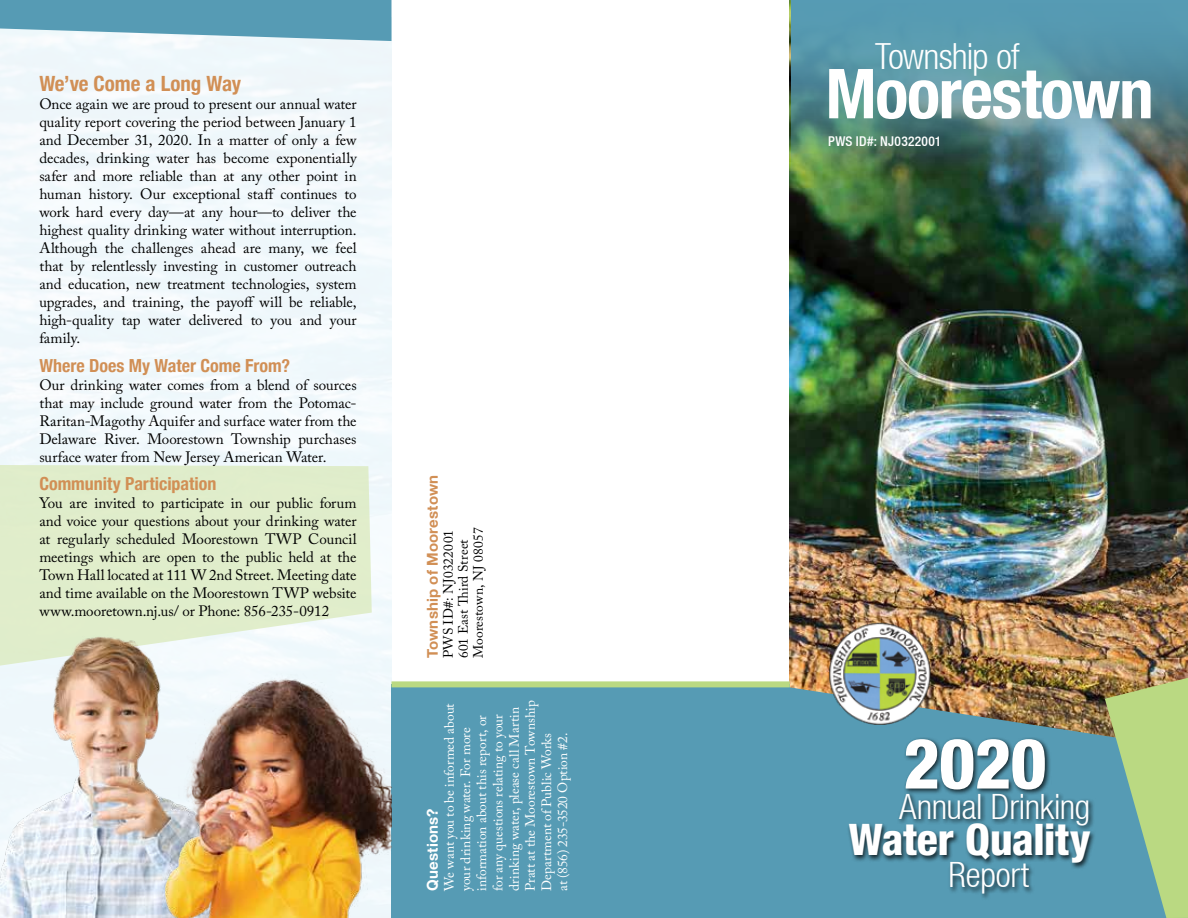
<style>
.page{position:relative;width:1188px;height:918px;background:#fff}
.page>*{position:absolute;margin:0;border:0;box-sizing:border-box;transform-origin:0 0}
.t1{font:800 condensed 69.75px "Helvetica Neue LT Std";color:#fff}
.t2{font:700 condensed 69px "Helvetica Neue";letter-spacing:-.02em;color:#fff}
.t3{font:800 condensed 43.65px "Helvetica Neue LT Std";letter-spacing:-.005em;color:#fff}
.t4{font:300 condensed 36px "Helvetica Neue LT";letter-spacing:-.025em;color:#fff}
.t5{font:300 condensed 34.95px "Helvetica Neue LT";letter-spacing:-.01em;color:#fff}
.t6{font:700 condensed 21px "Helvetica Neue";letter-spacing:-.005em;color:#d18f55}
.t7{font:700 condensed 18px "Helvetica Neue";color:#d18f55}
.t8{font:15px/18px "Adobe Caslon Pro";letter-spacing:-.005em;color:#000;text-align:justify}
.t9{font:700 15px "Helvetica Neue";letter-spacing:.01em;color:#d18f55}
.t10{font:700 15px "Helvetica Neue";letter-spacing:.015em;color:#fff}
.t11{font:13.5px/16.2px "Adobe Caslon Pro";color:#fff}
.t12{font:13.5px/15px "Adobe Caslon Pro";letter-spacing:.01em;color:#000}
.t13{font:500 condensed 13.5px "Helvetica Neue LT";letter-spacing:.02em;color:#fff}
</style>
<div class="page">
<img style="left:790px;top:0;width:398px;height:678px">
<svg style="left:0;top:0;width:392px;height:41px;background:#6da9be"></svg>
<svg style="left:392px;top:678px;width:796px;height:240px;background:#659fa8"></svg>
<svg style="left:0;top:465px;width:372px;height:193px;background:#e1edce"></svg>
<img style="left:791px;top:0;width:397px;height:174px">
<img style="left:0;top:623px;width:264px;height:295px">
<img style="left:154px;top:658px;width:238px;height:260px">
<div style="left:847px;top:737px;width:250px;height:163px;background:#000;opacity:.75"></div>
<img style="left:828px;top:623px;width:102px;height:102px">
<h3 class="t6" style="left:39px;top:67px;width:203px">We’ve Come a Long Way</h3>
<p class="t8" style="left:39px;top:95px;width:319px">Once again we are proud to present our annual water quality report covering the period between January 1 and December 31, 2020. In a matter of only a few decades, drinking water has become exponentially safer and more reliable than at any other point in human history. Our exceptional staff continues to work hard every day—at any hour—to deliver the highest quality drinking water without interruption.<br>Although the challenges ahead are many, we feel that by relentlessly investing in customer outreach and education, new treatment technologies, system upgrades, and training, the payoff will be reliable, high-quality tap water delivered to you and your family.</p>
<p class="t7" style="left:39px;top:350px;width:252px">Where Does My Water Come From?</p>
<p class="t8" style="left:39px;top:376px;width:319px">Our drinking water comes from a blend of sources that may include ground water from the Potomac-Raritan-Magothy Aquifer and surface water from the Delaware River. Moorestown Township purchases surface water from New Jersey American Water.</p>
<p class="t7" style="left:39px;top:469px;width:179px">Community Participation</p>
<p class="t8" style="left:39px;top:494px;width:319px">You are invited to participate in our public forum and voice your questions about your drinking water at regularly scheduled Moorestown TWP Council meetings which are open to the public held at the Town Hall located at 111 W 2nd Street. Meeting date and time available on the Moorestown TWP website www.mooretown.nj.us/ or Phone: 856-235-0912</p>
<p class="t9" style="left:421px;top:658px;width:185px;rotate:-90deg">Township of Moorestown</p>
<p class="t12" style="left:441px;top:658px;width:132px;rotate:-90deg">PWS ID#: NJ0322001<br>601 East Third Street<br>Moorestown, NJ 08057</p>
<p class="t11" style="left:441px;top:891px;width:192px;rotate:-90deg">We want you to be informed about your drinking water. For more information about this report, or for any questions relating to your drinking water, please call Martin<br>Pratt at the Moorestown Township<br>Department of Public Works<br>at (856) 235-3520 Option #2.</p>
<p class="t10" style="left:421px;top:891px;width:84px;rotate:-90deg">Questions?</p>
<h3 class="t4" style="left:875px;top:35px;width:146px">Township of</h3>
<h2 class="t2" style="left:826px;top:36px;width:330px">Moorestown</h2>
<p class="t13" style="left:828px;top:133px;width:115px">PWS ID#: NJ0322001</p>
<h1 class="t1" style="left:903px;top:721px;width:145px">2020</h1>
<h3 class="t5" style="left:899px;top:787px;width:193px">Annual Drinking</h3>
<h3 class="t3" style="left:849px;top:813px;width:243px">Water Quality</h3>
<h3 class="t5" style="left:949px;top:855px;width:82px">Report</h3>
</div>
